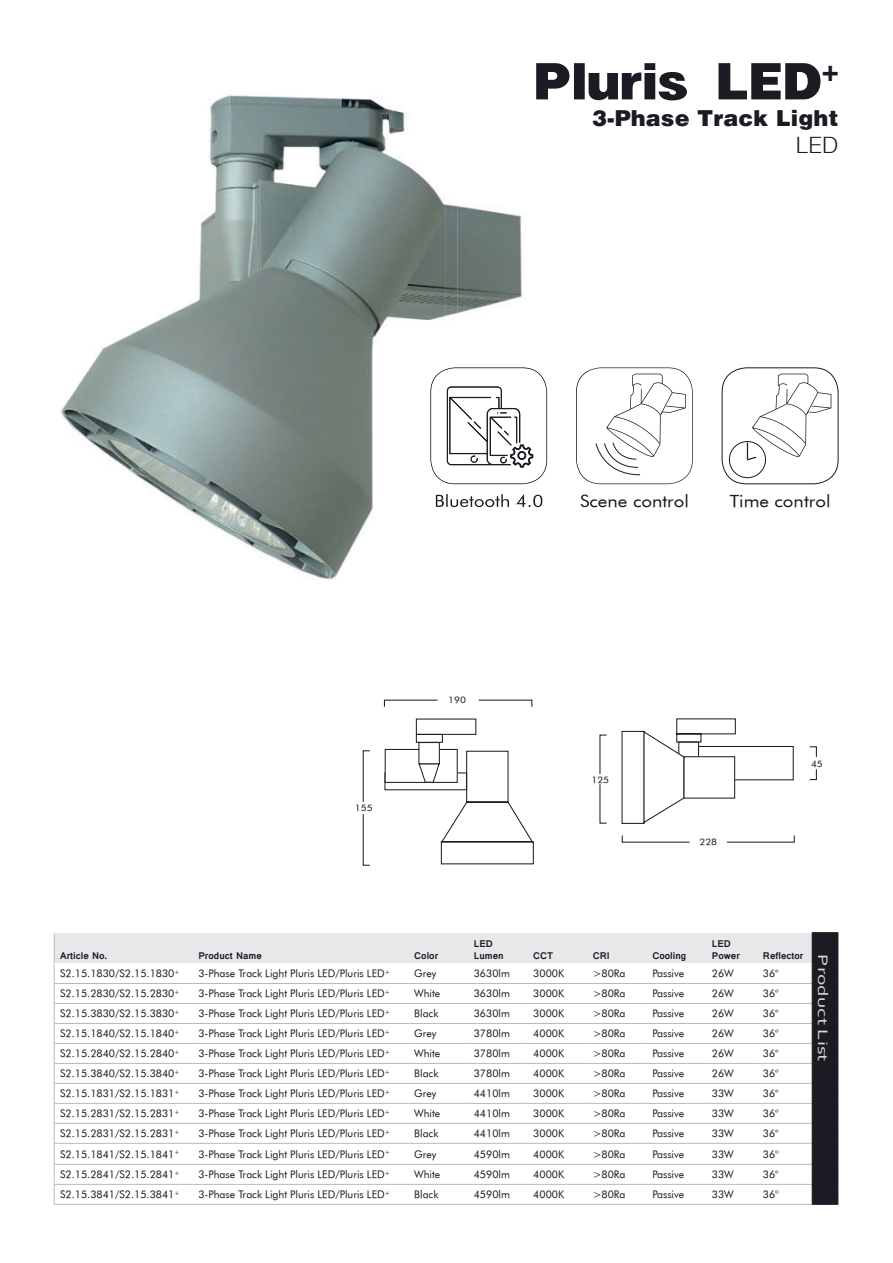
<style>
.page{position:relative;width:893px;height:1263px;background:#fff}
.page>*{position:absolute;margin:0;border:0;box-sizing:border-box;transform-origin:0 0}
.t1{font:55.5px "Helvetica Black cyr Bold";color:#1c1a22}
.t2{font:900 22.5px/27px "Helvetica";color:#1c1a22;text-align:right}
.t3{font:16.8px "Futura Book BT";color:#1c1a22;scale:1.11 1}
.t4{font:14.4px "Corbel";color:#d6d9da;scale:1.5 1}
.t5{font:10.5px "Futura Book BT";color:#1c1a22}
.t6{font:700 10.5px/12px "Vrinda";color:#1c1a22}
.t7{font:9px "Futura Book BT";color:#1c1a22;scale:1.11 1}
.s1{font-weight:300}
</style>
<div class="page">
<svg style="left:589px;top:367px;width:104px;height:117px"></svg>
<div style="left:722px;top:367px;width:116px;height:117px;border:1px solid #1c1a22;border-radius:24px"></div>
<div style="left:729px;top:441px;width:37px;height:37px;border:1px solid #1c1a22;border-radius:50%"></div>
<svg style="left:745px;top:374px;width:86px;height:87px"></svg>
<svg style="left:54px;top:932px;width:785px;height:273px"></svg>
<img style="left:61px;top:95px;width:528px;height:485px">
<img style="left:445px;top:95px;width:13px;height:485px">
<img style="left:536px;top:63px;width:53px;height:37px">
<img style="left:436px;top:494px;width:106px;height:13px">
<svg style="left:445px;top:494px;width:13px;height:13px"></svg>
<svg style="left:581px;top:494px;width:8px;height:13px"></svg>
<svg style="left:430px;top:367px;width:117px;height:117px"></svg>
<img style="left:447px;top:386px;width:73px;height:79px">
<img style="left:576px;top:370px;width:13px;height:1px">
<img style="left:576px;top:371px;width:13px;height:110px">
<svg style="left:362px;top:699px;width:455px;height:167px"></svg>
<svg style="left:599px;top:718px;width:137px;height:125px"></svg>
<p class="t1" style="left:534px;top:54px;width:306px">Pluris LED<sup>+</sup></p>
<p class="t2" style="left:592px;top:105px;width:248px">3-Phase Track Light<br><span class="s1">LED</span></p>
<p class="t7" style="left:355px;top:803px;width:17px">155</p>
<p class="t7" style="left:448px;top:694px;width:17px">190</p>
<p class="t3" style="left:580px;top:491px;width:100px">Scene control</p>
<p class="t3" style="left:730px;top:491px;width:92px">Time control</p>
<p class="t7" style="left:591px;top:774px;width:17px">125</p>
<p class="t7" style="left:699px;top:836px;width:17px">228</p>
<p class="t7" style="left:811px;top:758px;width:12px">45</p>
<p class="t6" style="left:60px;top:950px;width:49px">Article No.</p>
<p class="t6" style="left:198px;top:950px;width:65px">Product Name</p>
<p class="t6" style="left:414px;top:950px;width:26px">Color</p>
<p class="t6" style="left:474px;top:938px;width:31px">LED<br>Lumen</p>
<p class="t6" style="left:533px;top:950px;width:22px">CCT</p>
<p class="t6" style="left:593px;top:950px;width:19px">CRI</p>
<p class="t6" style="left:652px;top:950px;width:36px">Cooling</p>
<p class="t6" style="left:712px;top:938px;width:30px">LED<br>Power</p>
<p class="t6" style="left:763px;top:950px;width:42px">Reflector</p>
<p class="t5" style="left:60px;top:967px;width:121px">S2.15.1830/S2.15.1830<sup>+</sup></p>
<p class="t5" style="left:198px;top:967px;width:193px">3-Phase Track Light Pluris LED/Pluris LED<sup>+</sup></p>
<p class="t5" style="left:414px;top:967px;width:24px">Grey</p>
<p class="t5" style="left:474px;top:967px;width:38px">3630lm</p>
<p class="t5" style="left:533px;top:967px;width:32px">3000K</p>
<p class="t5" style="left:593px;top:967px;width:34px">&gt;80Ra</p>
<p class="t5" style="left:652px;top:967px;width:33px">Passive</p>
<p class="t5" style="left:712px;top:967px;width:23px">26W</p>
<p class="t5" style="left:763px;top:967px;width:17px">36°</p>
<p class="t5" style="left:60px;top:987px;width:121px">S2.15.2830/S2.15.2830<sup>+</sup></p>
<p class="t5" style="left:198px;top:987px;width:193px">3-Phase Track Light Pluris LED/Pluris LED<sup>+</sup></p>
<p class="t5" style="left:414px;top:987px;width:28px">White</p>
<p class="t5" style="left:474px;top:987px;width:38px">3630lm</p>
<p class="t5" style="left:533px;top:987px;width:32px">3000K</p>
<p class="t5" style="left:593px;top:987px;width:34px">&gt;80Ra</p>
<p class="t5" style="left:652px;top:987px;width:33px">Passive</p>
<p class="t5" style="left:712px;top:987px;width:23px">26W</p>
<p class="t5" style="left:763px;top:987px;width:17px">36°</p>
<p class="t5" style="left:60px;top:1007px;width:121px">S2.15.3830/S2.15.3830<sup>+</sup></p>
<p class="t5" style="left:198px;top:1007px;width:193px">3-Phase Track Light Pluris LED/Pluris LED<sup>+</sup></p>
<p class="t5" style="left:414px;top:1007px;width:26px">Black</p>
<p class="t5" style="left:474px;top:1007px;width:38px">3630lm</p>
<p class="t5" style="left:533px;top:1007px;width:32px">3000K</p>
<p class="t5" style="left:593px;top:1007px;width:34px">&gt;80Ra</p>
<p class="t5" style="left:652px;top:1007px;width:33px">Passive</p>
<p class="t5" style="left:712px;top:1007px;width:23px">26W</p>
<p class="t5" style="left:763px;top:1007px;width:17px">36°</p>
<p class="t5" style="left:60px;top:1027px;width:121px">S2.15.1840/S2.15.1840<sup>+</sup></p>
<p class="t5" style="left:198px;top:1027px;width:193px">3-Phase Track Light Pluris LED/Pluris LED<sup>+</sup></p>
<p class="t5" style="left:414px;top:1027px;width:24px">Grey</p>
<p class="t5" style="left:474px;top:1027px;width:38px">3780lm</p>
<p class="t5" style="left:533px;top:1027px;width:32px">4000K</p>
<p class="t5" style="left:593px;top:1027px;width:34px">&gt;80Ra</p>
<p class="t5" style="left:652px;top:1027px;width:33px">Passive</p>
<p class="t5" style="left:712px;top:1027px;width:23px">26W</p>
<p class="t5" style="left:763px;top:1027px;width:17px">36°</p>
<p class="t5" style="left:60px;top:1047px;width:121px">S2.15.2840/S2.15.2840<sup>+</sup></p>
<p class="t5" style="left:198px;top:1047px;width:193px">3-Phase Track Light Pluris LED/Pluris LED<sup>+</sup></p>
<p class="t5" style="left:414px;top:1047px;width:28px">White</p>
<p class="t5" style="left:474px;top:1047px;width:38px">3780lm</p>
<p class="t5" style="left:533px;top:1047px;width:32px">4000K</p>
<p class="t5" style="left:593px;top:1047px;width:34px">&gt;80Ra</p>
<p class="t5" style="left:652px;top:1047px;width:33px">Passive</p>
<p class="t5" style="left:712px;top:1047px;width:23px">26W</p>
<p class="t5" style="left:763px;top:1047px;width:17px">36°</p>
<p class="t5" style="left:60px;top:1067px;width:121px">S2.15.3840/S2.15.3840<sup>+</sup></p>
<p class="t5" style="left:198px;top:1067px;width:193px">3-Phase Track Light Pluris LED/Pluris LED<sup>+</sup></p>
<p class="t5" style="left:414px;top:1067px;width:26px">Black</p>
<p class="t5" style="left:474px;top:1067px;width:38px">3780lm</p>
<p class="t5" style="left:533px;top:1067px;width:32px">4000K</p>
<p class="t5" style="left:593px;top:1067px;width:34px">&gt;80Ra</p>
<p class="t5" style="left:652px;top:1067px;width:33px">Passive</p>
<p class="t5" style="left:712px;top:1067px;width:23px">26W</p>
<p class="t5" style="left:763px;top:1067px;width:17px">36°</p>
<p class="t5" style="left:60px;top:1087px;width:121px">S2.15.1831/S2.15.1831<sup>+</sup></p>
<p class="t5" style="left:198px;top:1087px;width:193px">3-Phase Track Light Pluris LED/Pluris LED<sup>+</sup></p>
<p class="t5" style="left:414px;top:1087px;width:24px">Grey</p>
<p class="t5" style="left:474px;top:1087px;width:38px">4410lm</p>
<p class="t5" style="left:533px;top:1087px;width:32px">3000K</p>
<p class="t5" style="left:593px;top:1087px;width:34px">&gt;80Ra</p>
<p class="t5" style="left:652px;top:1087px;width:33px">Passive</p>
<p class="t5" style="left:712px;top:1087px;width:23px">33W</p>
<p class="t5" style="left:763px;top:1087px;width:17px">36°</p>
<p class="t5" style="left:60px;top:1107px;width:121px">S2.15.2831/S2.15.2831<sup>+</sup></p>
<p class="t5" style="left:198px;top:1107px;width:193px">3-Phase Track Light Pluris LED/Pluris LED<sup>+</sup></p>
<p class="t5" style="left:414px;top:1107px;width:28px">White</p>
<p class="t5" style="left:474px;top:1107px;width:38px">4410lm</p>
<p class="t5" style="left:533px;top:1107px;width:32px">3000K</p>
<p class="t5" style="left:593px;top:1107px;width:34px">&gt;80Ra</p>
<p class="t5" style="left:652px;top:1107px;width:33px">Passive</p>
<p class="t5" style="left:712px;top:1107px;width:23px">33W</p>
<p class="t5" style="left:763px;top:1107px;width:17px">36°</p>
<p class="t5" style="left:60px;top:1127px;width:121px">S2.15.2831/S2.15.2831<sup>+</sup></p>
<p class="t5" style="left:198px;top:1127px;width:193px">3-Phase Track Light Pluris LED/Pluris LED<sup>+</sup></p>
<p class="t5" style="left:414px;top:1127px;width:26px">Black</p>
<p class="t5" style="left:474px;top:1127px;width:38px">4410lm</p>
<p class="t5" style="left:533px;top:1127px;width:32px">3000K</p>
<p class="t5" style="left:593px;top:1127px;width:34px">&gt;80Ra</p>
<p class="t5" style="left:652px;top:1127px;width:33px">Passive</p>
<p class="t5" style="left:712px;top:1127px;width:23px">33W</p>
<p class="t5" style="left:763px;top:1127px;width:17px">36°</p>
<p class="t5" style="left:60px;top:1148px;width:121px">S2.15.1841/S2.15.1841<sup>+</sup></p>
<p class="t5" style="left:198px;top:1148px;width:193px">3-Phase Track Light Pluris LED/Pluris LED<sup>+</sup></p>
<p class="t5" style="left:414px;top:1148px;width:24px">Grey</p>
<p class="t5" style="left:474px;top:1148px;width:38px">4590lm</p>
<p class="t5" style="left:533px;top:1148px;width:32px">4000K</p>
<p class="t5" style="left:593px;top:1148px;width:34px">&gt;80Ra</p>
<p class="t5" style="left:652px;top:1148px;width:33px">Passive</p>
<p class="t5" style="left:712px;top:1148px;width:23px">33W</p>
<p class="t5" style="left:763px;top:1148px;width:17px">36°</p>
<p class="t5" style="left:60px;top:1168px;width:121px">S2.15.2841/S2.15.2841<sup>+</sup></p>
<p class="t5" style="left:198px;top:1168px;width:193px">3-Phase Track Light Pluris LED/Pluris LED<sup>+</sup></p>
<p class="t5" style="left:414px;top:1168px;width:28px">White</p>
<p class="t5" style="left:474px;top:1168px;width:38px">4590lm</p>
<p class="t5" style="left:533px;top:1168px;width:32px">4000K</p>
<p class="t5" style="left:593px;top:1168px;width:34px">&gt;80Ra</p>
<p class="t5" style="left:652px;top:1168px;width:33px">Passive</p>
<p class="t5" style="left:712px;top:1168px;width:23px">33W</p>
<p class="t5" style="left:763px;top:1168px;width:17px">36°</p>
<p class="t5" style="left:60px;top:1188px;width:121px">S2.15.3841/S2.15.3841<sup>+</sup></p>
<p class="t5" style="left:198px;top:1188px;width:193px">3-Phase Track Light Pluris LED/Pluris LED<sup>+</sup></p>
<p class="t5" style="left:414px;top:1188px;width:26px">Black</p>
<p class="t5" style="left:474px;top:1188px;width:38px">4590lm</p>
<p class="t5" style="left:533px;top:1188px;width:32px">4000K</p>
<p class="t5" style="left:593px;top:1188px;width:34px">&gt;80Ra</p>
<p class="t5" style="left:652px;top:1188px;width:33px">Passive</p>
<p class="t5" style="left:712px;top:1188px;width:23px">33W</p>
<p class="t5" style="left:763px;top:1188px;width:17px">36°</p>
<p class="t4" style="left:832px;top:954px;width:73px;rotate:90deg">Product List</p>
</div>
